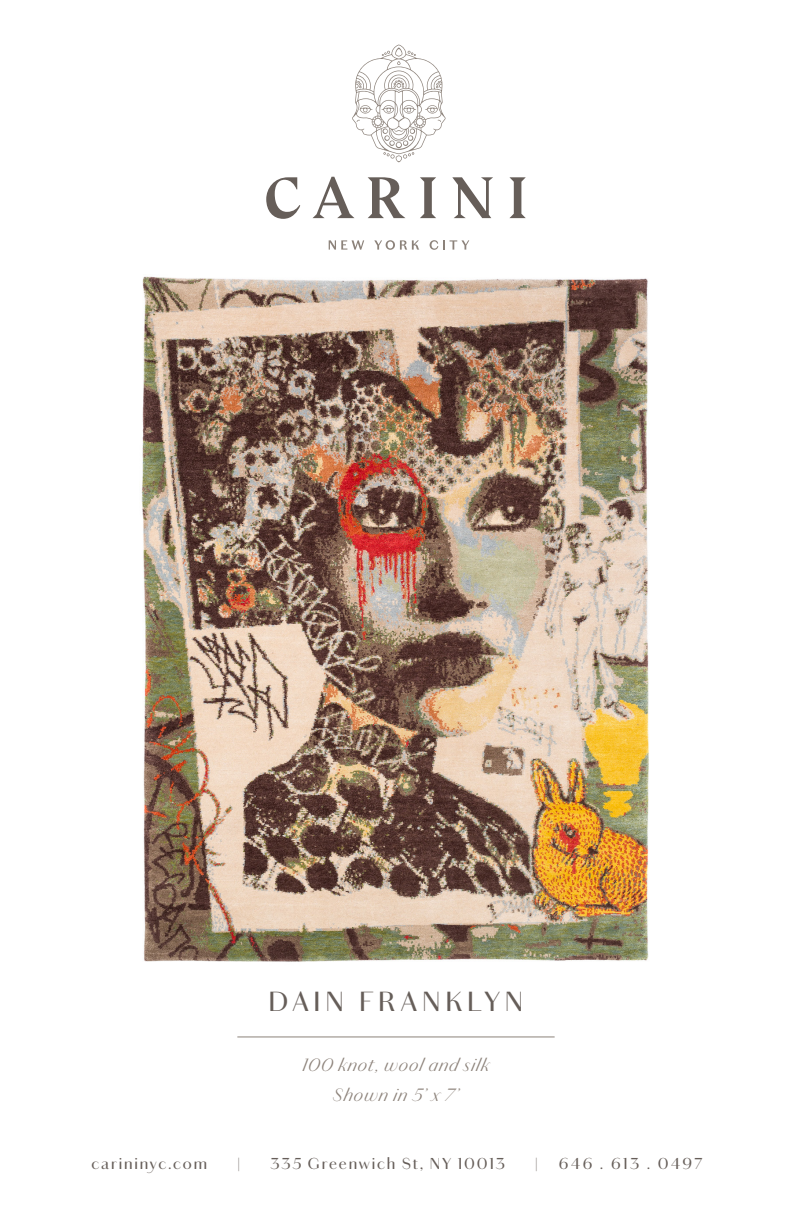
<style>
.page{position:relative;width:792px;height:1224px;background:#fff}
.page>*{position:absolute;margin:0;border:0;box-sizing:border-box;transform-origin:0 0}
.t1{font:28px "Chiswick Sans";letter-spacing:.165em;color:#665e59}
.t2{font:italic 300 18px "Chiswick Sans";letter-spacing:.06em;color:#8c827a}
.t3{font:16px "Chiswick Sans";letter-spacing:.115em;color:#665e59}
.t4{font:16px "Chiswick Sans";letter-spacing:.155em;color:#665e59}
</style>
<div class="page">
<hr style="left:237px;top:1037px;width:318px;height:1px;background:#8c827a">
<svg style="left:266px;top:177px;width:34px;height:42px"></svg>
<svg style="left:313px;top:177px;width:41px;height:41px"></svg>
<svg style="left:368px;top:177px;width:37px;height:41px"></svg>
<svg style="left:420px;top:177px;width:16px;height:41px"></svg>
<svg style="left:452px;top:177px;width:41px;height:41px"></svg>
<svg style="left:509px;top:177px;width:17px;height:41px"></svg>
<svg style="left:329px;top:240px;width:35px;height:10px"></svg>
<svg style="left:374px;top:240px;width:45px;height:10px"></svg>
<svg style="left:430px;top:240px;width:39px;height:10px"></svg>
<svg style="left:352px;top:45px;width:94px;height:117px"></svg>
<img style="left:141px;top:276px;width:508px;height:686px">
<p class="t1" style="left:269px;top:981px;width:256px">DAIN FRANKLYN</p>
<p class="t2" style="left:302px;top:1052px;width:188px">100 knot, wool and silk</p>
<p class="t2" style="left:333px;top:1082px;width:127px">Shown in 5’ x 7’</p>
<p class="t3" style="left:91px;top:1152px;width:117px">carininyc.com</p>
<p class="t3" style="left:237px;top:1152px;width:4px">|</p>
<p class="t3" style="left:270px;top:1152px;width:236px">335 Greenwich St, NY 10013</p>
<p class="t3" style="left:535px;top:1152px;width:4px">|</p>
<p class="t4" style="left:559px;top:1152px;width:145px">646 . 613 . 0497</p>
</div>
